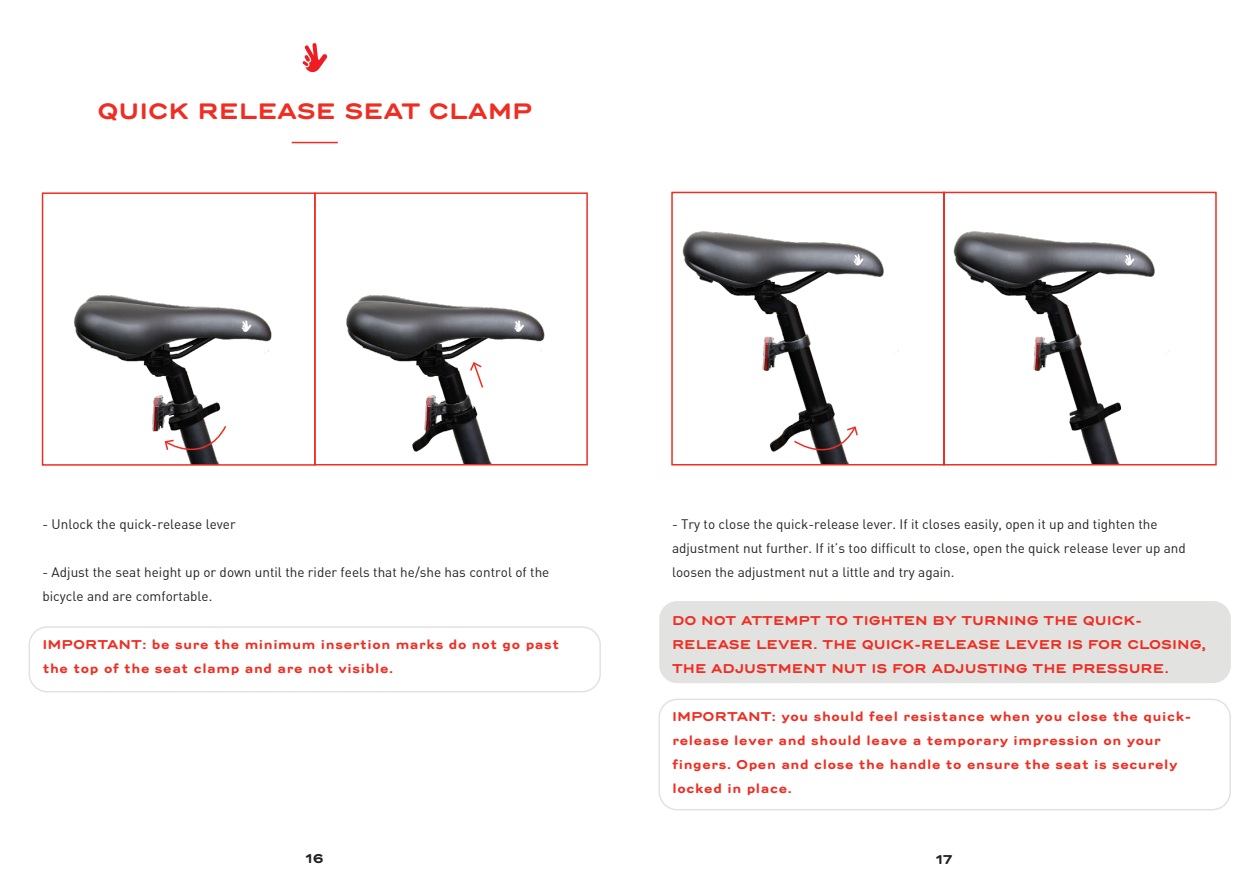
<style>
.page{position:relative;width:1259px;height:893px;background:#fff}
.page>*{position:absolute;margin:0;border:0;box-sizing:border-box;transform-origin:0 0}
.t1{font:700 21px "Trio Grotesk";color:#ee2e22}
.t2{font:13.5px/24px "DIN Alternate";color:#231f20}
.t3{font:700 12px/24px "Trio Grotesk";color:#ee2e22}
.t4{font:700 12px "Trio Grotesk";color:#231f20}
</style>
<div class="page">
<div style="left:659px;top:601px;width:572px;height:82px;background:#e2e2e1;border-radius:18px"></div>
<div style="left:658px;top:699px;width:573px;height:111px;border:2px solid #e2e2e1;border-radius:18px"></div>
<svg style="left:303px;top:43px;width:24px;height:29px"></svg>
<div style="left:29px;top:626px;width:572px;height:66px;border:2px solid #e2e2e1;border-radius:18px"></div>
<img style="left:74px;top:295px;width:471px;height:167px">
<div style="left:42px;top:192px;width:274px;height:274px;border:2px solid #ee2e22"></div>
<div style="left:314px;top:192px;width:274px;height:273px;border:2px solid #ee2e22"></div>
<svg style="left:164px;top:424px;width:64px;height:42px"></svg>
<svg style="left:469px;top:361px;width:15px;height:28px"></svg>
<img style="left:682px;top:231px;width:488px;height:231px">
<div style="left:671px;top:192px;width:274px;height:273px;border:2px solid #ee2e22"></div>
<div style="left:943px;top:192px;width:273px;height:273px;border:2px solid #ee2e22"></div>
<svg style="left:793px;top:425px;width:66px;height:41px"></svg>
<hr style="left:292px;top:142px;width:46px;height:1px;background:#ee2e22">
<p class="t1" style="left:97px;top:97px;width:436px">QUICK RELEASE SEAT CLAMP</p>
<p class="t2" style="left:43px;top:511px;width:195px">- Unlock the quick-release lever</p>
<p class="t2" style="left:43px;top:559px;width:508px">- Adjust the seat height up or down until the rider feels that he/she has control of the bicycle and are comfortable.</p>
<p class="t3" style="left:43px;top:631px;width:518px">IMPORTANT: be sure the minimum insertion marks do not go past the top of the seat clamp and are not visible.</p>
<p class="t4" style="left:306px;top:850px;width:19px">16</p>
<p class="t2" style="left:672px;top:511px;width:515px">- Try to close the quick-release lever. If it closes easily, open it up and tighten the adjustment nut further. If it’s too difficult to close, open the quick release lever up and loosen the adjustment nut a little and try again.</p>
<p class="t3" style="left:672px;top:607px;width:536px">DO NOT ATTEMPT TO TIGHTEN BY TURNING THE QUICK-<br>RELEASE LEVER. THE QUICK-RELEASE LEVER IS FOR CLOSING,<br>THE ADJUSTMENT NUT IS FOR ADJUSTING THE PRESSURE.</p>
<p class="t3" style="left:672px;top:703px;width:521px">IMPORTANT: you should feel resistance when you close the quick&shy;release lever and should leave a temporary impression on your fingers. Open and close the handle to ensure the seat is securely locked in place.</p>
<p class="t4" style="left:936px;top:852px;width:18px">17</p>
</div>
